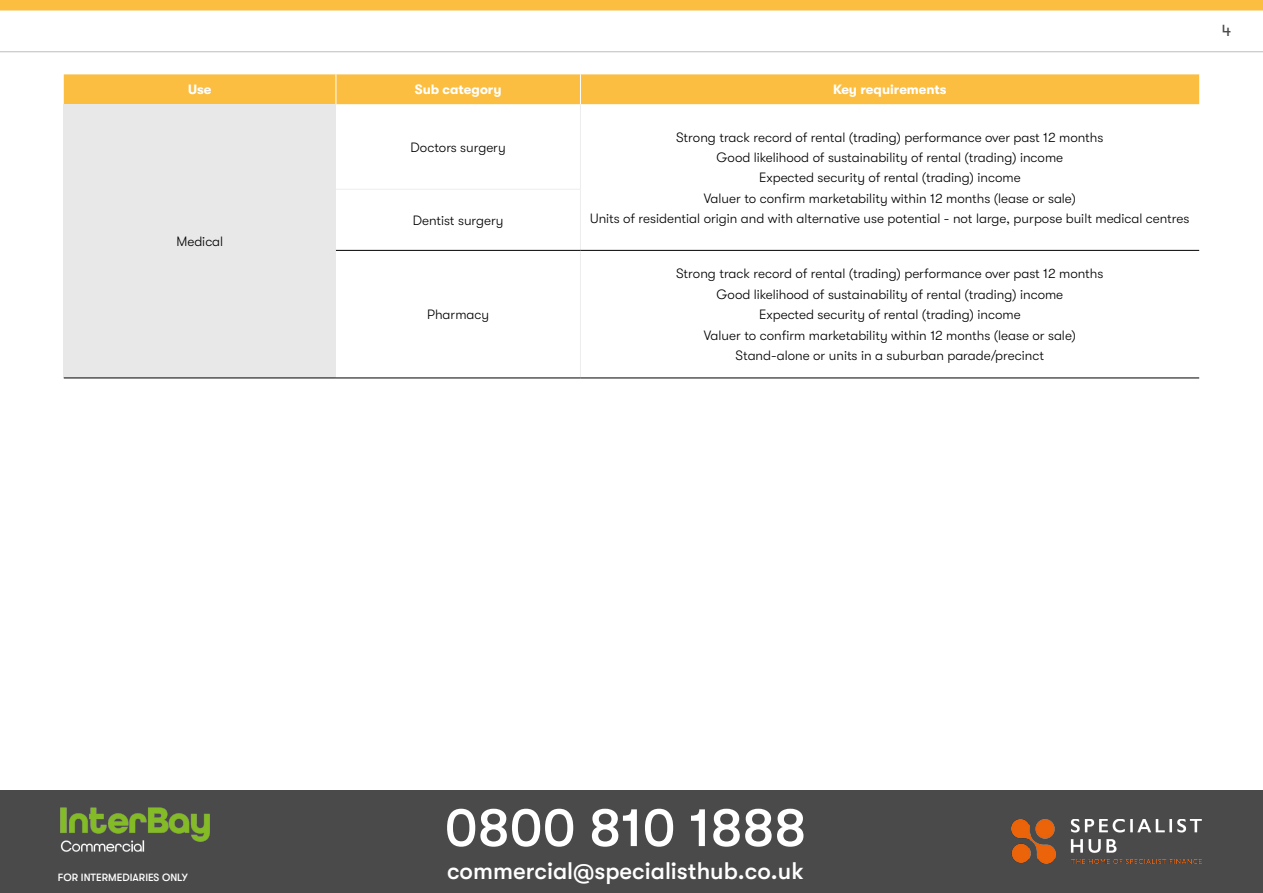
<style>
.page{position:relative;width:1263px;height:893px;background:#fff}
.page>*{position:absolute;margin:0;border:0;box-sizing:border-box;transform-origin:0 0}
.t1{font:500 54px "GT Walsheim Pro";color:#fff}
.t2{font:500 24px "GT Walsheim Pro";color:#fff}
.t3{font:16.5px "GT Walsheim Pro";color:#4a4a49}
.t4{font:300 13.5px/20.4px "GT Walsheim";color:#000;text-align:center}
.t5{font:700 13.5px "GT Walsheim";color:#fff}
.t6{font:500 10.5px "GT Walsheim";color:#fff}
</style>
<div class="page">
<div style="left:0;top:0;width:1263px;height:11px;background:#fbbe40"></div>
<div style="left:64px;top:74px;width:1135px;height:30px;background:#fbbe40"></div>
<div style="left:64px;top:104px;width:272px;height:274px;background:#e9e8e8"></div>
<hr style="left:336px;top:74px;width:1px;height:30px;background:#fff">
<hr style="left:580px;top:74px;width:1px;height:30px;background:#fff">
<hr style="left:580px;top:104px;width:1px;height:85px;background:#ededed">
<hr style="left:580px;top:189px;width:1px;height:61px;background:#ededed">
<hr style="left:580px;top:251px;width:1px;height:127px;background:#ededed">
<hr style="left:336px;top:250px;width:244px;height:1px;background:#000">
<hr style="left:580px;top:250px;width:619px;height:1px;background:#000">
<hr style="left:336px;top:378px;width:244px;height:1px;background:#000">
<hr style="left:580px;top:378px;width:619px;height:1px;background:#000">
<hr style="left:336px;top:189px;width:245px;height:1px;background:#ededed">
<hr style="left:64px;top:378px;width:272px;height:1px;background:#000">
<hr style="left:0;top:51px;width:1263px;height:1px;background:#bfbcbd">
<div style="left:0;top:791px;width:1263px;height:102px;background:#4a4a4a"></div>
<img style="left:60px;top:807px;width:150px;height:45px">
<img style="left:1011px;top:820px;width:190px;height:44px">
<p class="t5" style="left:188px;top:82px;width:25px">Use</p>
<p class="t5" style="left:415px;top:82px;width:88px">Sub category</p>
<p class="t5" style="left:833px;top:82px;width:115px">Key requirements</p>
<p class="t4" style="left:176px;top:231px;width:48px">Medical</p>
<p class="t4" style="left:411px;top:137px;width:97px">Doctors surgery</p>
<p class="t4" style="left:676px;top:127px;width:429px">Strong track record of rental (trading) performance over past 12 months Good likelihood of sustainability of rental (trading) income<br>Expected security of rental (trading) income<br>Valuer to confirm marketability within 12 months (lease or sale)</p>
<p class="t4" style="left:413px;top:210px;width:92px">Dentist surgery</p>
<p class="t4" style="left:590px;top:209px;width:601px">Units of residential origin and with alternative use potential - not large, purpose built medical centres</p>
<p class="t4" style="left:427px;top:305px;width:63px">Pharmacy</p>
<p class="t4" style="left:676px;top:264px;width:429px">Strong track record of rental (trading) performance over past 12 months Good likelihood of sustainability of rental (trading) income<br>Expected security of rental (trading) income<br>Valuer to confirm marketability within 12 months (lease or sale)<br>Stand-alone or units in a suburban parade/precinct</p>
<p class="t3" style="left:1222px;top:21px;width:11px">4</p>
<p class="t6" style="left:58px;top:871px;width:131px">FOR INTERMEDIARIES ONLY</p>
<h1 class="t1" style="left:445px;top:797px;width:363px">0800 810 1888</h1>
<h2 class="t2" style="left:447px;top:857px;width:358px">commercial@specialisthub.co.uk</h2>
</div>
